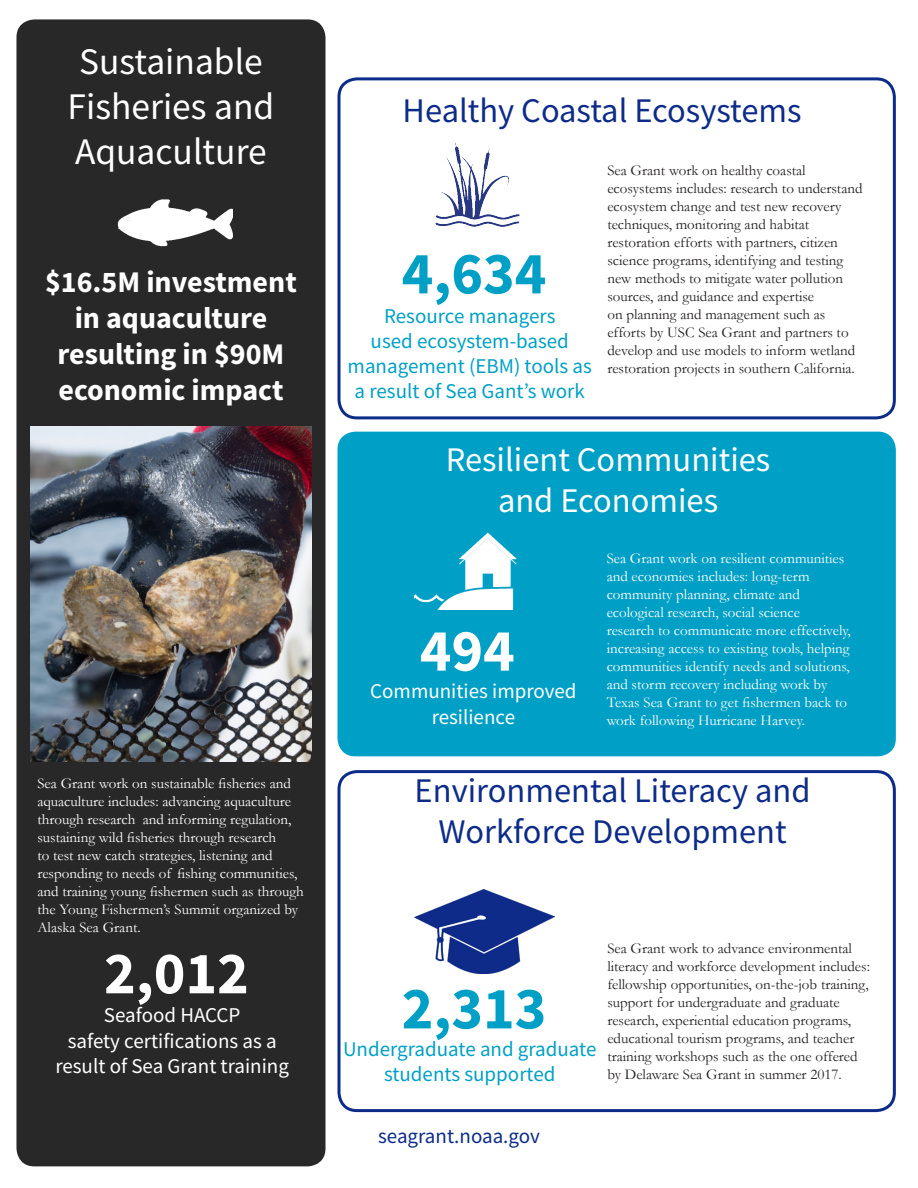
<style>
.page{position:relative;width:918px;height:1188px;background:#fff}
.page>*{position:absolute;margin:0;border:0;box-sizing:border-box;transform-origin:0 0}
.t1{font:700 60px "Source Sans Pro";color:#00a0c6}
.t2{font:700 60px "Source Sans Pro";color:#fff}
.t3{font:37.5px "Source Sans Pro";color:#fff}
.t4{font:34.5px "Source Sans Pro";color:#0d2b88}
.t5{font:34.5px "Source Sans Pro";color:#fff}
.t6{font:700 30px/36px "Source Sans Pro";color:#fff;text-align:center}
.t7{font:21px/25.2px "Source Sans Pro";color:#00a0c6;text-align:center}
.t8{font:21px/25.2px "Source Sans Pro";color:#fff;text-align:center}
.t9{font:21px "Source Sans Pro";color:#0d2b88}
.t10{font:15px/18px "Garamond";color:#231f20}
.t11{font:15px/18px "Garamond";color:#fff}
</style>
<div class="page">
<div style="left:338px;top:770px;width:558px;height:342px;border:3px solid #0d2b88;border-radius:18px"></div>
<div style="left:338px;top:77px;width:558px;height:342px;border:3px solid #0d2b88;border-radius:18px"></div>
<div style="left:338px;top:432px;width:558px;height:324px;background:#00a0c6;border-radius:18px"></div>
<div style="left:16px;top:19px;width:310px;height:1147px;background:#282828;border-radius:18px"></div>
<img style="left:415px;top:889px;width:140px;height:85px">
<img style="left:30px;top:426px;width:282px;height:336px">
<img style="left:117px;top:199px;width:116px;height:48px">
<img style="left:415px;top:533px;width:102px;height:77px">
<img style="left:435px;top:142px;width:85px;height:85px">
<p class="t3" style="left:79px;top:37px;width:185px">Sustainable</p>
<p class="t3" style="left:68px;top:82px;width:208px">Fisheries and</p>
<p class="t3" style="left:75px;top:127px;width:193px">Aquaculture</p>
<p class="t6" style="left:45px;top:264px;width:253px">$16.5M investment in aquaculture resulting in $90M</p>
<p class="t6" style="left:58px;top:372px;width:227px">economic impact</p>
<p class="t11" style="left:37px;top:774px;width:268px">Sea Grant work on sustainable fisheries and aquaculture includes: advancing aquaculture through research and informing regulation, sustaining wild fisheries through research<br>to test new catch strategies, listening and responding to needs of fishing communities, and training young fishermen such as through the Young Fishermen’s Summit organized by Alaska Sea Grant.</p>
<p class="t2" style="left:104px;top:933px;width:146px">2,012</p>
<p class="t8" style="left:104px;top:1003px;width:138px">Seafood HACCP</p>
<p class="t8" style="left:55px;top:1028px;width:235px">safety certifications as a result of Sea Grant training</p>
<p class="t4" style="left:403px;top:88px;width:401px">Healthy Coastal Ecosystems</p>
<p class="t1" style="left:402px;top:233px;width:146px">4,634</p>
<p class="t7" style="left:348px;top:303px;width:246px">Resource managers<br>used ecosystem-based management (EBM) tools as a result of Sea Gant’s work</p>
<p class="t10" style="left:607px;top:161px;width:257px">Sea Grant work on healthy coastal ecosystems includes: research to understand ecosystem change and test new recovery techniques, monitoring and habitat restoration efforts with partners, citizen science programs, identifying and testing new methods to mitigate water pollution sources, and guidance and expertise<br>on planning and management such as efforts by USC Sea Grant and partners to develop and use models to inform wetland restoration projects in southern California.</p>
<p class="t5" style="left:446px;top:438px;width:326px">Resilient Communities</p>
<p class="t5" style="left:498px;top:479px;width:222px">and Economies</p>
<p class="t2" style="left:420px;top:610px;width:97px">494</p>
<p class="t8" style="left:370px;top:679px;width:208px">Communities improved resilience</p>
<p class="t11" style="left:607px;top:549px;width:246px">Sea Grant work on resilient communities and economies includes: long-term community planning, climate and ecological research, social science research to communicate more effectively, increasing access to existing tools, helping communities identify needs and solutions, and storm recovery including work by Texas Sea Grant to get fishermen back to work following Hurricane Harvey.</p>
<p class="t4" style="left:415px;top:769px;width:397px">Environmental Literacy and</p>
<p class="t4" style="left:438px;top:810px;width:350px">Workforce Development</p>
<p class="t1" style="left:402px;top:968px;width:146px">2,313</p>
<p class="t7" style="left:343px;top:1036px;width:255px">Undergraduate and graduate students supported</p>
<p class="t10" style="left:607px;top:938px;width:264px">Sea Grant work to advance environmental literacy and workforce development includes: fellowship opportunities, on-the-job training, support for undergraduate and graduate research, experiential education programs, educational tourism programs, and teacher training workshops such as the one offered by Delaware Sea Grant in summer 2017.</p>
<p class="t9" style="left:378px;top:1123px;width:163px">seagrant.noaa.gov</p>
</div>
